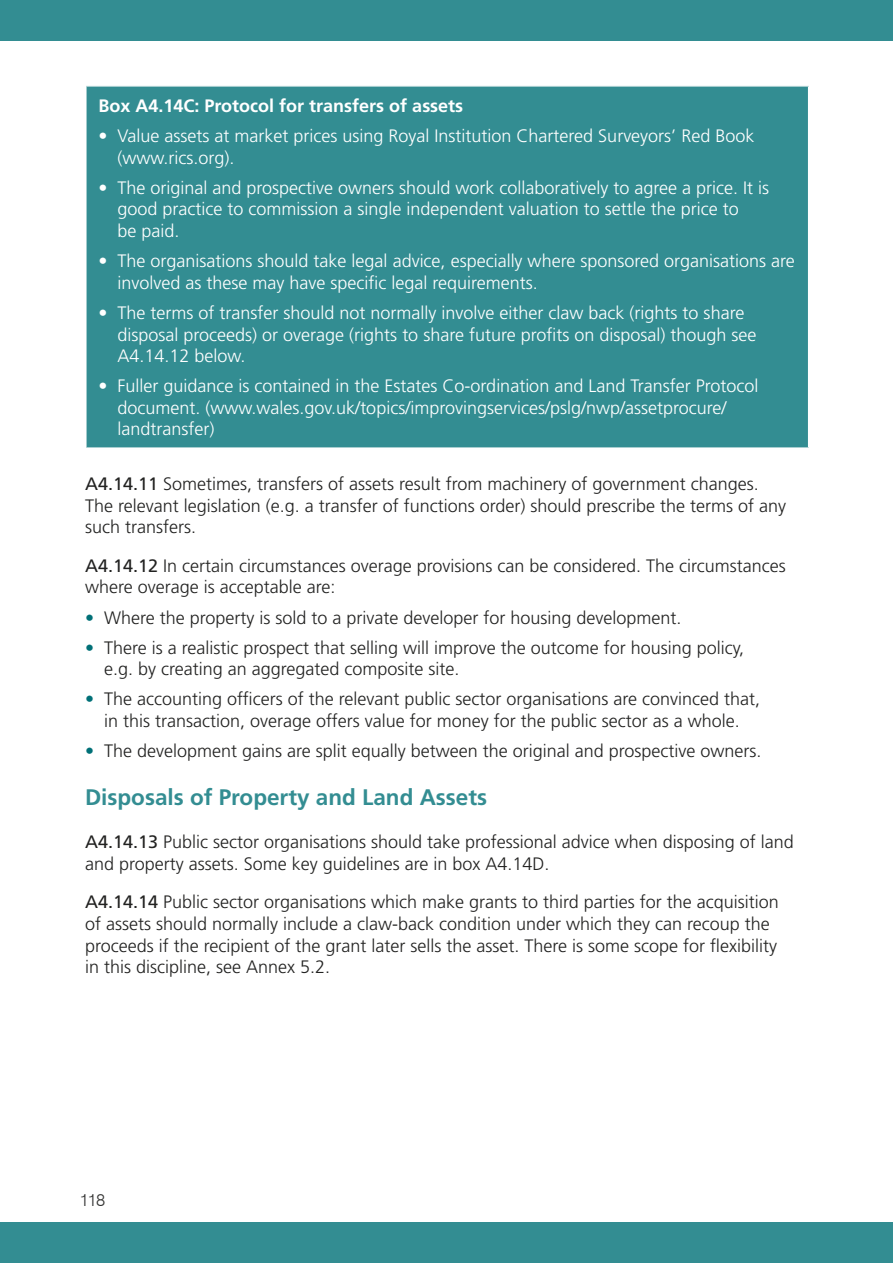
<style>
.page{position:relative;width:893px;height:1263px;background:#fff}
.page>*{position:absolute;margin:0;border:0;box-sizing:border-box;transform-origin:0 0}
.Heading_2{font:700 22.5px "Frutiger LT Std";color:#338d92}
.box_bullets{font:300 18px/21.6px "Frutiger LT Std";color:#fff}
.body_text{font:300 18px/21.6px "Frutiger LT Std";color:#222221}
.bullets{font:300 18px/21.6px "Frutiger LT Std";color:#222221}
.body_text-2{font:700 18px "Frutiger LT Std";color:#fff}
.t1{font:300 17.25px "Swiss 721 BT";color:#343433}
.s1{font-weight:400}
.s2{color:#007077}
</style>
<div class="page">
<div style="left:0;top:1222px;width:893px;height:41px;background:#338d92"></div>
<div style="left:0;top:0;width:893px;height:40px;background:#338d92"></div>
<div style="left:86px;top:86px;width:723px;height:362px;background:#338d92"></div>
<hr style="left:85px;top:85px;width:724px;height:2px;background:#fff">
<hr style="left:85px;top:87px;width:2px;height:360px;background:#fff">
<hr style="left:808px;top:87px;width:1px;height:360px;background:#fff">
<hr style="left:85px;top:447px;width:724px;height:2px;background:#fff">
<p class="body_text-2" style="left:99px;top:95px;width:366px">Box A4.14C: Protocol for transfers of assets</p>
<p class="box_bullets" style="left:118px;top:125px;width:638px;text-indent:-19px">• Value assets at market prices using Royal Institution Chartered Surveyors’ Red Book (www.rics.org).</p>
<p class="box_bullets" style="left:118px;top:177px;width:653px;text-indent:-19px">• The original and prospective owners should work collaboratively to agree a price. It is good practice to commission a single independent valuation to settle the price to<br>be paid.</p>
<p class="box_bullets" style="left:118px;top:250px;width:679px;text-indent:-19px">• The organisations should take legal advice, especially where sponsored organisations are involved as these may have specifi c legal requirements.</p>
<p class="box_bullets" style="left:118px;top:302px;width:640px;text-indent:-19px">• The terms of transfer should not normally involve either claw back (rights to share disposal proceeds) or overage (rights to share future profits on disposal) though see<br>A4.14.12 below.</p>
<p class="box_bullets" style="left:118px;top:375px;width:642px;text-indent:-19px">• Fuller guidance is contained in the Estates Co-ordination and Land Transfer Protocol document. (www.wales.gov.uk/topics/improvingservices/pslg/nwp/assetprocure/ landtransfer)</p>
<p class="body_text" style="left:85px;top:473px;width:703px"><span class="s1">A4.14.11</span> Sometimes, transfers of assets result from machinery of government changes.<br>The relevant legislation (e.g. a transfer of functions order) should prescribe the terms of any such transfers.</p>
<p class="body_text" style="left:85px;top:555px;width:702px"><span class="s1">A4.14.12</span> In certain circumstances overage provisions can be considered. The circumstances where overage is acceptable are:</p>
<p class="bullets" style="left:85px;top:607px;width:598px"><span class="s2">•</span> Where the property is sold to a private developer for housing development.</p>
<p class="bullets" style="left:104px;top:637px;width:642px;text-indent:-19px"><span class="s2">•</span> There is a realistic prospect that selling will improve the outcome for housing policy, e.g. by creating an aggregated composite site.</p>
<p class="bullets" style="left:85px;top:689px;width:677px;text-align:center"><span class="s2">•</span> The accounting offi cers of the relevant public sector organisations are convinced that, in this transaction, overage offers value for money for the public sector as a whole.</p>
<p class="bullets" style="left:85px;top:740px;width:678px"><span class="s2">•</span> The development gains are split equally between the original and prospective owners.</p>
<h2 class="Heading_2" style="left:85px;top:784px;width:404px">Disposals of Property and Land Assets</h2>
<p class="body_text" style="left:85px;top:831px;width:710px"><span class="s1">A4.14.13</span> Public sector organisations should take professional advice when disposing of land and property assets. Some key guidelines are in box A4.14D.</p>
<p class="body_text" style="left:85px;top:892px;width:695px"><span class="s1">A4.14.14</span> Public sector organisations which make grants to third parties for the acquisition of assets should normally include a claw-back condition under which they can recoup the proceeds if the recipient of the grant later sells the asset. There is some scope for flexibility in this discipline, see Annex 5.2.</p>
<p class="t1" style="left:80px;top:1189px;width:27px">118</p>
</div>
